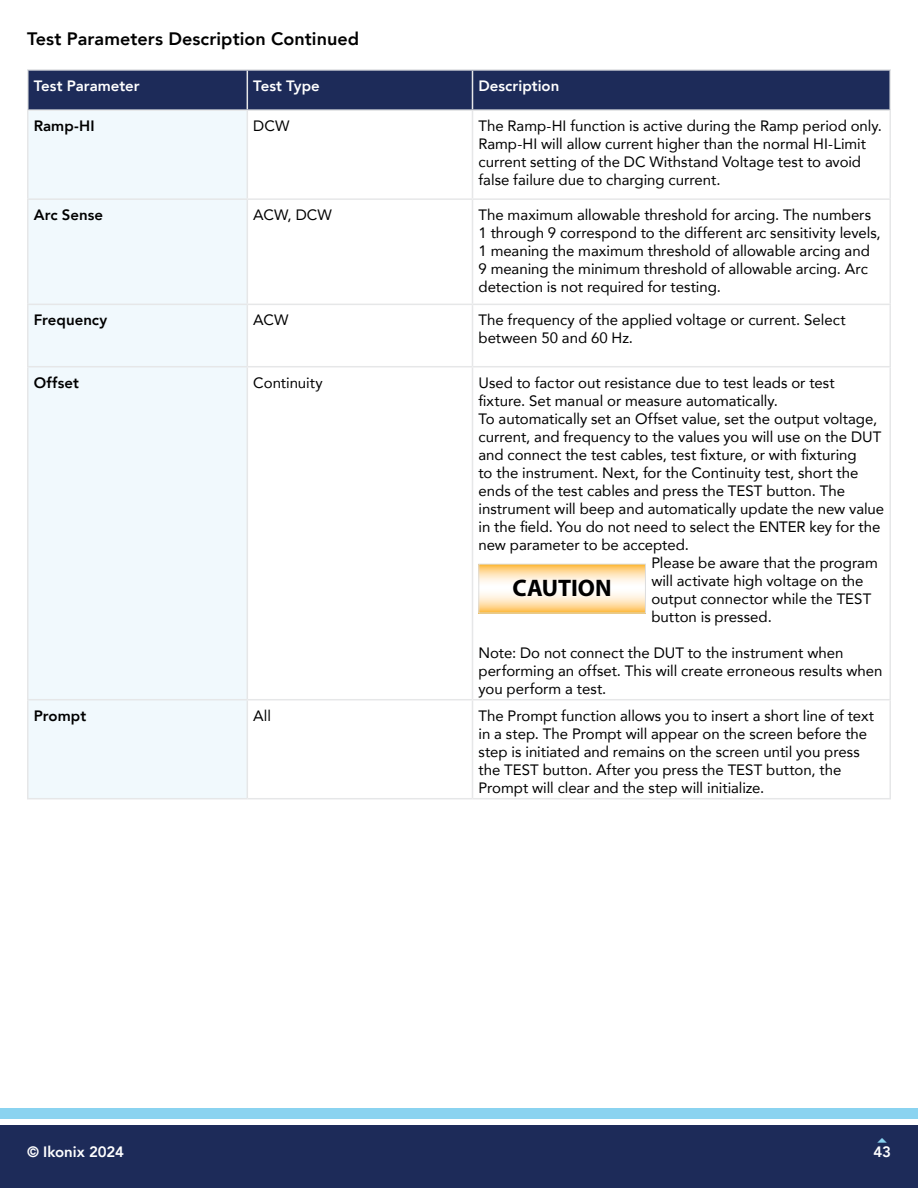
<style>
.page{position:relative;width:918px;height:1188px;background:#fff}
.page>*{position:absolute;margin:0;border:0;box-sizing:border-box;transform-origin:0 0}
.t1{font:700 24px "Myriad Pro";letter-spacing:-.005em;color:#000}
.t2{font:800 18px "Avenir";letter-spacing:.005em;color:#000}
.t3{font:15px/18px "Avenir";color:#000}
.t4{font:800 15px "Avenir";color:#fff}
.t5{font:800 15px "Avenir";letter-spacing:.005em;color:#000}
</style>
<div class="page">
<div style="left:0;top:1108px;width:918px;height:11px;background:#8ad3f0"></div>
<div style="left:0;top:1125px;width:918px;height:63px;background:#1d2b59"></div>
<div style="left:28px;top:71px;width:862px;height:38px;background:#1d2b59"></div>
<div style="left:28px;top:111px;width:219px;height:687px;background:#f1f9fd"></div>
<hr style="left:472px;top:69px;width:419px;height:2px;background:#e6e7e8">
<hr style="left:890px;top:71px;width:1px;height:38px;background:#e6e7e8">
<hr style="left:472px;top:109px;width:419px;height:2px;background:#e6e7e8">
<hr style="left:890px;top:111px;width:1px;height:87px;background:#e6e7e8">
<hr style="left:472px;top:198px;width:419px;height:2px;background:#e6e7e8">
<hr style="left:890px;top:200px;width:1px;height:104px;background:#e6e7e8">
<hr style="left:472px;top:304px;width:419px;height:1px;background:#e6e7e8">
<hr style="left:890px;top:305px;width:1px;height:61px;background:#e6e7e8">
<hr style="left:472px;top:366px;width:419px;height:1px;background:#e6e7e8">
<hr style="left:890px;top:367px;width:1px;height:332px;background:#e6e7e8">
<hr style="left:472px;top:699px;width:419px;height:1px;background:#e6e7e8">
<hr style="left:890px;top:700px;width:1px;height:98px;background:#e6e7e8">
<hr style="left:472px;top:798px;width:419px;height:1px;background:#e6e7e8">
<hr style="left:27px;top:69px;width:220px;height:2px;background:#e6e7e8">
<hr style="left:27px;top:71px;width:1px;height:38px;background:#e6e7e8">
<hr style="left:27px;top:109px;width:220px;height:2px;background:#e6e7e8">
<hr style="left:27px;top:111px;width:1px;height:87px;background:#e6e7e8">
<hr style="left:27px;top:198px;width:220px;height:2px;background:#e6e7e8">
<hr style="left:27px;top:200px;width:1px;height:104px;background:#e6e7e8">
<hr style="left:27px;top:304px;width:220px;height:1px;background:#e6e7e8">
<hr style="left:27px;top:305px;width:1px;height:61px;background:#e6e7e8">
<hr style="left:27px;top:366px;width:220px;height:1px;background:#e6e7e8">
<hr style="left:27px;top:367px;width:1px;height:332px;background:#e6e7e8">
<hr style="left:27px;top:699px;width:220px;height:1px;background:#e6e7e8">
<hr style="left:27px;top:700px;width:1px;height:98px;background:#e6e7e8">
<hr style="left:27px;top:798px;width:220px;height:1px;background:#e6e7e8">
<hr style="left:247px;top:69px;width:225px;height:2px;background:#e6e7e8">
<hr style="left:247px;top:71px;width:1px;height:38px;background:#e6e7e8">
<hr style="left:472px;top:71px;width:1px;height:38px;background:#e6e7e8">
<hr style="left:247px;top:109px;width:225px;height:2px;background:#e6e7e8">
<hr style="left:247px;top:111px;width:1px;height:87px;background:#e6e7e8">
<hr style="left:472px;top:111px;width:1px;height:87px;background:#e6e7e8">
<hr style="left:247px;top:198px;width:225px;height:2px;background:#e6e7e8">
<hr style="left:247px;top:200px;width:1px;height:104px;background:#e6e7e8">
<hr style="left:472px;top:200px;width:1px;height:104px;background:#e6e7e8">
<hr style="left:247px;top:304px;width:225px;height:1px;background:#e6e7e8">
<hr style="left:247px;top:305px;width:1px;height:61px;background:#e6e7e8">
<hr style="left:472px;top:305px;width:1px;height:61px;background:#e6e7e8">
<hr style="left:247px;top:366px;width:225px;height:1px;background:#e6e7e8">
<hr style="left:247px;top:367px;width:1px;height:332px;background:#e6e7e8">
<hr style="left:472px;top:367px;width:1px;height:332px;background:#e6e7e8">
<hr style="left:247px;top:699px;width:225px;height:1px;background:#e6e7e8">
<hr style="left:247px;top:700px;width:1px;height:98px;background:#e6e7e8">
<hr style="left:472px;top:700px;width:1px;height:98px;background:#e6e7e8">
<hr style="left:247px;top:798px;width:225px;height:1px;background:#e6e7e8">
<svg style="left:480px;top:566px;width:164px;height:45px"></svg>
<div style="left:478px;top:564px;width:168px;height:49px;border:1px solid #dcddde"></div>
<p class="t2" style="left:27px;top:22px;width:334px">Test Parameters Description Continued</p>
<p class="t4" style="left:34px;top:72px;width:108px">Test Parameter</p>
<p class="t4" style="left:253px;top:72px;width:68px">Test Type</p>
<p class="t4" style="left:478px;top:72px;width:82px">Description</p>
<p class="t5" style="left:34px;top:112px;width:62px">Ramp-HI</p>
<p class="t3" style="left:253px;top:117px;width:38px">DCW</p>
<p class="t3" style="left:478px;top:117px;width:405px">The Ramp-HI function is active during the Ramp period only.<br>Ramp-HI will allow current higher than the normal HI-Limit current setting of the DC Withstand Voltage test to avoid false failure due to charging current.</p>
<p class="t5" style="left:34px;top:201px;width:71px">Arc Sense</p>
<p class="t3" style="left:253px;top:206px;width:80px">ACW, DCW</p>
<p class="t3" style="left:478px;top:206px;width:404px">The maximum allowable threshold for arcing. The numbers 1 through 9 correspond to the different arc sensitivity levels, 1 meaning the maximum threshold of allowable arcing and 9 meaning the minimum threshold of allowable arcing. Arc detection is not required for testing.</p>
<p class="t5" style="left:34px;top:306px;width:75px">Frequency</p>
<p class="t3" style="left:253px;top:311px;width:37px">ACW</p>
<p class="t3" style="left:478px;top:311px;width:369px">The frequency of the applied voltage or current. Select between 50 and 60 Hz.</p>
<p class="t5" style="left:34px;top:369px;width:47px">Offset</p>
<p class="t3" style="left:253px;top:373px;width:71px">Continuity</p>
<p class="t3" style="left:478px;top:373px;width:358px">Used to factor out resistance due to test leads or test</p>
<p class="t3" style="left:478px;top:391px;width:301px">fixture. Set manual or measure automatically.</p>
<p class="t3" style="left:478px;top:409px;width:400px">To automatically set an Offset value, set the output voltage,</p>
<p class="t3" style="left:478px;top:427px;width:404px">current, and frequency to the values you will use on the DUT</p>
<p class="t3" style="left:478px;top:445px;width:380px">and connect the test cables, test fixture, or with fixturing</p>
<p class="t3" style="left:478px;top:463px;width:382px">to the instrument. Next, for the Continuity test, short the</p>
<p class="t3" style="left:478px;top:481px;width:368px">ends of the test cables and press the TEST button. The</p>
<p class="t3" style="left:478px;top:499px;width:407px">instrument will beep and automatically update the new value</p>
<p class="t3" style="left:478px;top:517px;width:404px">in the field. You do not need to select the ENTER key for the</p>
<p class="t3" style="left:478px;top:535px;width:212px">new parameter to be accepted.</p>
<p class="t3" style="left:651px;top:553px;width:228px">Please be aware that the program</p>
<p class="t3" style="left:651px;top:571px;width:214px">will activate high voltage on the</p>
<p class="t3" style="left:651px;top:589px;width:221px">output connector while the TEST</p>
<p class="t3" style="left:651px;top:607px;width:122px">button is pressed.</p>
<p class="t3" style="left:478px;top:643px;width:405px">Note: Do not connect the DUT to the instrument when performing an offset. This will create erroneous results when you perform a test.</p>
<p class="t5" style="left:34px;top:702px;width:54px">Prompt</p>
<p class="t3" style="left:253px;top:706px;width:19px">All</p>
<p class="t3" style="left:478px;top:706px;width:397px">The Prompt function allows you to insert a short line of text in a step. The Prompt will appear on the screen before the step is initiated and remains on the screen until you press the TEST button. After you press the TEST button, the Prompt will clear and the step will initialize.</p>
<h1 class="t1" style="left:513px;top:573px;width:101px">CAUTION</h1>
<p class="t4" style="left:27px;top:1138px;width:99px">© Ikonix 2024</p>
<p class="t4" style="left:873px;top:1138px;width:19px">43</p>
</div>
